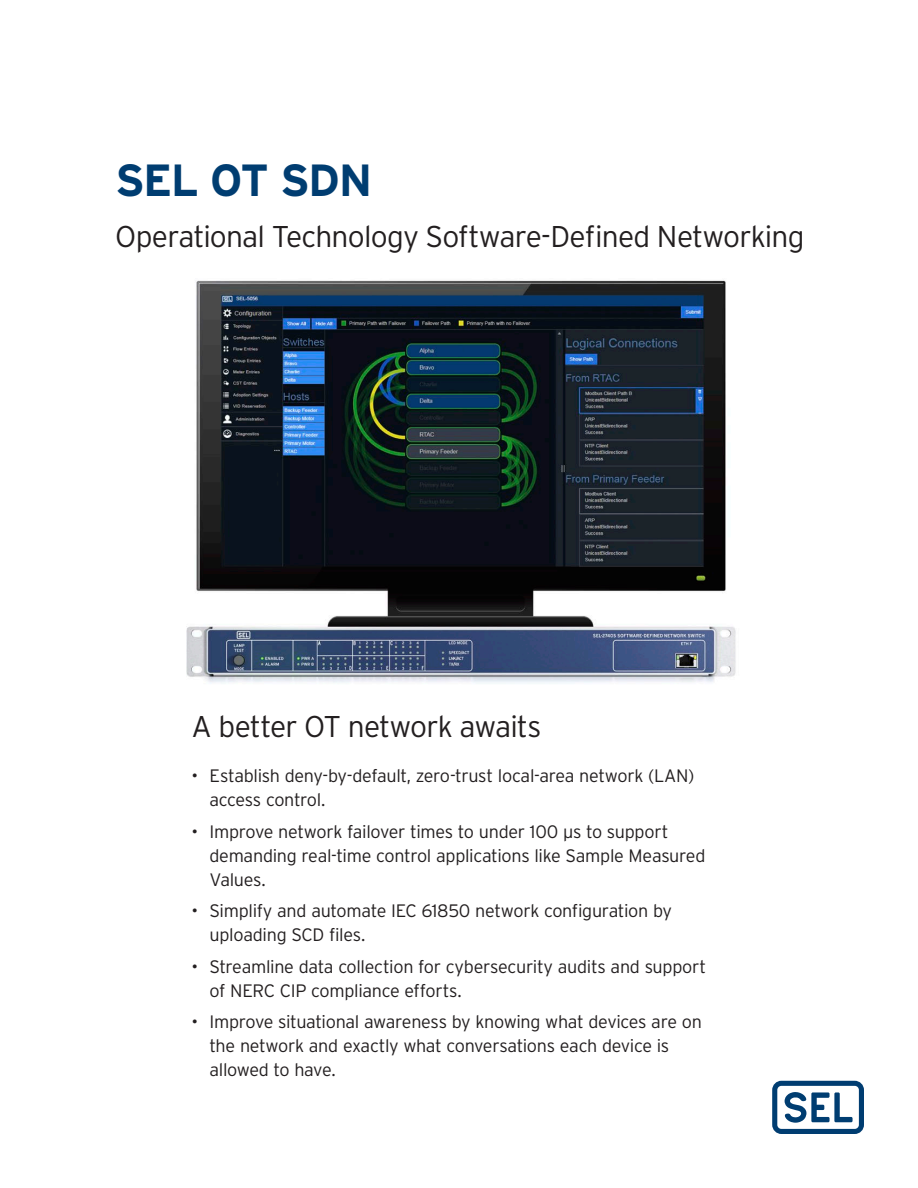
<style>
.page{position:relative;width:918px;height:1188px;background:#fff}
.page>*{position:absolute;margin:0;border:0;box-sizing:border-box;transform-origin:0 0}
.Cover_Title{font:700 45px "Interstate Poly";letter-spacing:-.035em;color:#003d71}
.Cover_Sub{font:300 30px "Interstate Poly";letter-spacing:-.03em;color:#231f20}
.t1{font:300 18px/24px "Interstate Poly";letter-spacing:-.02em;color:#231f20}
</style>
<div class="page">
<img style="left:186px;top:280px;width:550px;height:404px">
<svg style="left:772px;top:1081px;width:92px;height:53px"></svg>
<p class="Cover_Title" style="left:115px;top:147px;width:259px">SEL OT SDN</p>
<p class="Cover_Sub" style="left:115px;top:215px;width:691px">Operational Technology Software-Defined Networking</p>
<p class="Cover_Sub" style="left:192px;top:705px;width:351px">A better OT network awaits</p>
<p class="t1" style="left:210px;top:763px;width:486px;text-indent:-18px">• Establish deny-by-default, zero-trust local-area network (LAN) access control.</p>
<p class="t1" style="left:210px;top:818px;width:497px;text-indent:-18px">• Improve network failover times to under 100 µs to support demanding real-time control applications like Sample Measured<br>Values.</p>
<p class="t1" style="left:210px;top:898px;width:464px;text-indent:-18px">• Simplify and automate IEC 61850 network configuration by uploading SCD files.</p>
<p class="t1" style="left:210px;top:953px;width:498px;text-indent:-18px">• Streamline data collection for cybersecurity audits and support of NERC CIP compliance efforts.</p>
<p class="t1" style="left:210px;top:1009px;width:494px;text-indent:-18px">• Improve situational awareness by knowing what devices are on the network and exactly what conversations each device is allowed to have.</p>
</div>
